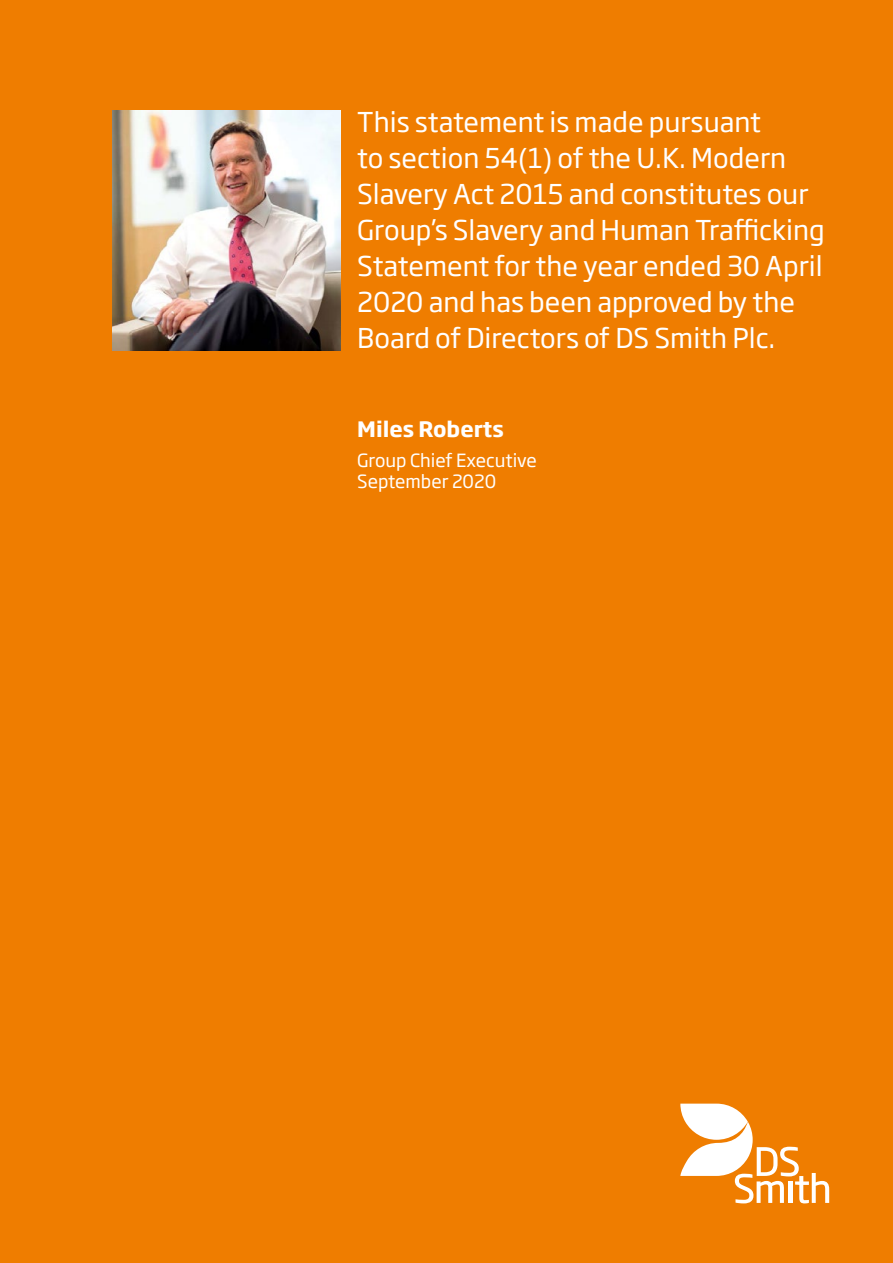
<style>
.page{position:relative;width:893px;height:1263px;background:#ef7d00}
.page>*{position:absolute;margin:0;border:0;box-sizing:border-box;transform-origin:0 0}
.t1{font:27px/36px "Soho Gothic Pro";color:#fff}
.t2{font:700 21px "Soho Gothic Pro";color:#fff}
.t3{font:18px/21.6px "Soho Gothic Pro";color:#fff}
</style>
<div class="page">
<svg style="left:680px;top:1103px;width:149px;height:100px"></svg>
<img style="left:113px;top:111px;width:227px;height:239px">
<p class="t1" style="left:357px;top:102px;width:469px">This statement is made pursuant<br>to section 54(1) of the U.K. Modern Slavery Act 2015 and constitutes our Group’s Slavery and Human Trafficking Statement for the year ended 30 April 2020 and has been approved by the Board of Directors of DS Smith Plc.</p>
<p class="t2" style="left:357px;top:412px;width:148px">Miles Roberts</p>
<p class="t3" style="left:357px;top:448px;width:181px">Group Chief Executive<br>September 2020</p>
</div>
